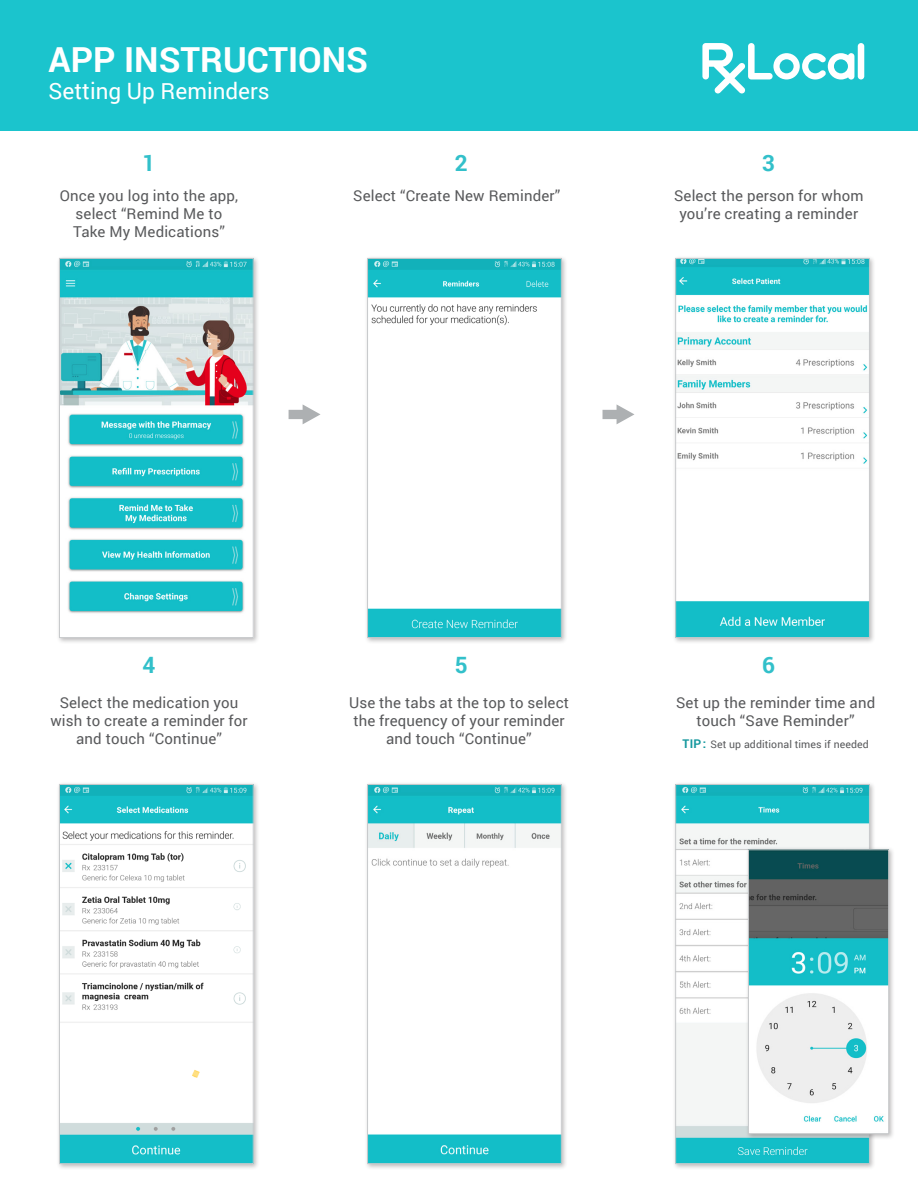
<style>
.page{position:relative;width:918px;height:1188px;background:#fff}
.page>*{position:absolute;margin:0;border:0;box-sizing:border-box;transform-origin:0 0}
.t1{font:700 34.5px "Roboto";color:#fff}
.t2{font:22.5px "Roboto";color:#fff}
.t3{font:700 22.5px "Roboto";color:#32c0ca}
.t4{font:15px/18px "Roboto";letter-spacing:.01em;color:#58595b;text-align:center}
.t5{font:10.5px "Roboto";letter-spacing:.01em;color:#58595b}
.s1{font-weight:700;font-size:12px;color:#15989e}
</style>
<div class="page">
<div style="left:0;top:0;width:918px;height:131px;background:#1bc4cd"></div>
<svg style="left:289px;top:404px;width:32px;height:20px"></svg>
<svg style="left:603px;top:404px;width:31px;height:20px"></svg>
<div style="left:56px;top:255px;width:204px;height:389px;background:#231f20;opacity:.3"></div>
<img style="left:61px;top:260px;width:190px;height:376px">
<div style="left:59px;top:258px;width:194px;height:380px;border:1px solid #c7c9cb"></div>
<div style="left:56px;top:781px;width:204px;height:389px;background:#231f20;opacity:.3"></div>
<img style="left:61px;top:786px;width:190px;height:376px">
<div style="left:59px;top:784px;width:194px;height:380px;border:1px solid #c7c9cb"></div>
<div style="left:364px;top:255px;width:204px;height:389px;background:#231f20;opacity:.3"></div>
<img style="left:369px;top:260px;width:191px;height:376px">
<div style="left:367px;top:258px;width:195px;height:380px;border:1px solid #c7c9cb"></div>
<div style="left:364px;top:781px;width:204px;height:389px;background:#231f20;opacity:.3"></div>
<img style="left:369px;top:786px;width:191px;height:376px">
<div style="left:367px;top:784px;width:195px;height:380px;border:1px solid #c7c9cb"></div>
<div style="left:672px;top:255px;width:204px;height:389px;background:#231f20;opacity:.3"></div>
<img style="left:677px;top:260px;width:191px;height:376px">
<div style="left:675px;top:258px;width:195px;height:380px;border:1px solid #c7c9cb"></div>
<div style="left:672px;top:781px;width:204px;height:389px;background:#231f20;opacity:.3"></div>
<img style="left:677px;top:786px;width:191px;height:376px">
<div style="left:675px;top:784px;width:195px;height:380px;border:1px solid #c7c9cb"></div>
<div style="left:745px;top:846px;width:150px;height:294px;background:#231f20;opacity:.3"></div>
<img style="left:750px;top:852px;width:137px;height:280px">
<div style="left:748px;top:850px;width:141px;height:284px;border:1px solid #c7c9cb"></div>
<div style="left:858px;top:43px;width:6px;height:37px;background:#fff;border-radius:3px"></div>
<svg style="left:702px;top:43px;width:152px;height:50px"></svg>
<p class="t1" style="left:49px;top:35px;width:321px">APP INSTRUCTIONS</p>
<p class="t2" style="left:49px;top:75px;width:223px">Setting Up Reminders</p>
<p class="t3" style="left:143px;top:147px;width:14px">1</p>
<p class="t3" style="left:455px;top:147px;width:14px">2</p>
<p class="t3" style="left:762px;top:147px;width:14px">3</p>
<p class="t4" style="left:60px;top:186px;width:180px">Once you log into the app, select “Remind Me to<br>Take My Medications”</p>
<p class="t4" style="left:353px;top:186px;width:209px">Select “Create New Reminder”</p>
<p class="t4" style="left:674px;top:186px;width:191px">Select the person for whom you’re creating a reminder</p>
<p class="t3" style="left:143px;top:650px;width:14px">4</p>
<p class="t3" style="left:455px;top:650px;width:14px">5</p>
<p class="t3" style="left:762px;top:650px;width:14px">6</p>
<p class="t4" style="left:50px;top:693px;width:199px">Select the medication you wish to create a reminder for and touch “Continue”</p>
<p class="t4" style="left:349px;top:693px;width:221px">Use the tabs at the top to select the frequency of your reminder and touch “Continue”</p>
<p class="t4" style="left:676px;top:694px;width:201px">Set up the reminder time and touch “Save Reminder”</p>
<p class="t5" style="left:682px;top:737px;width:188px"><span class="s1">TIP:</span> Set up additional times if needed</p>
</div>
